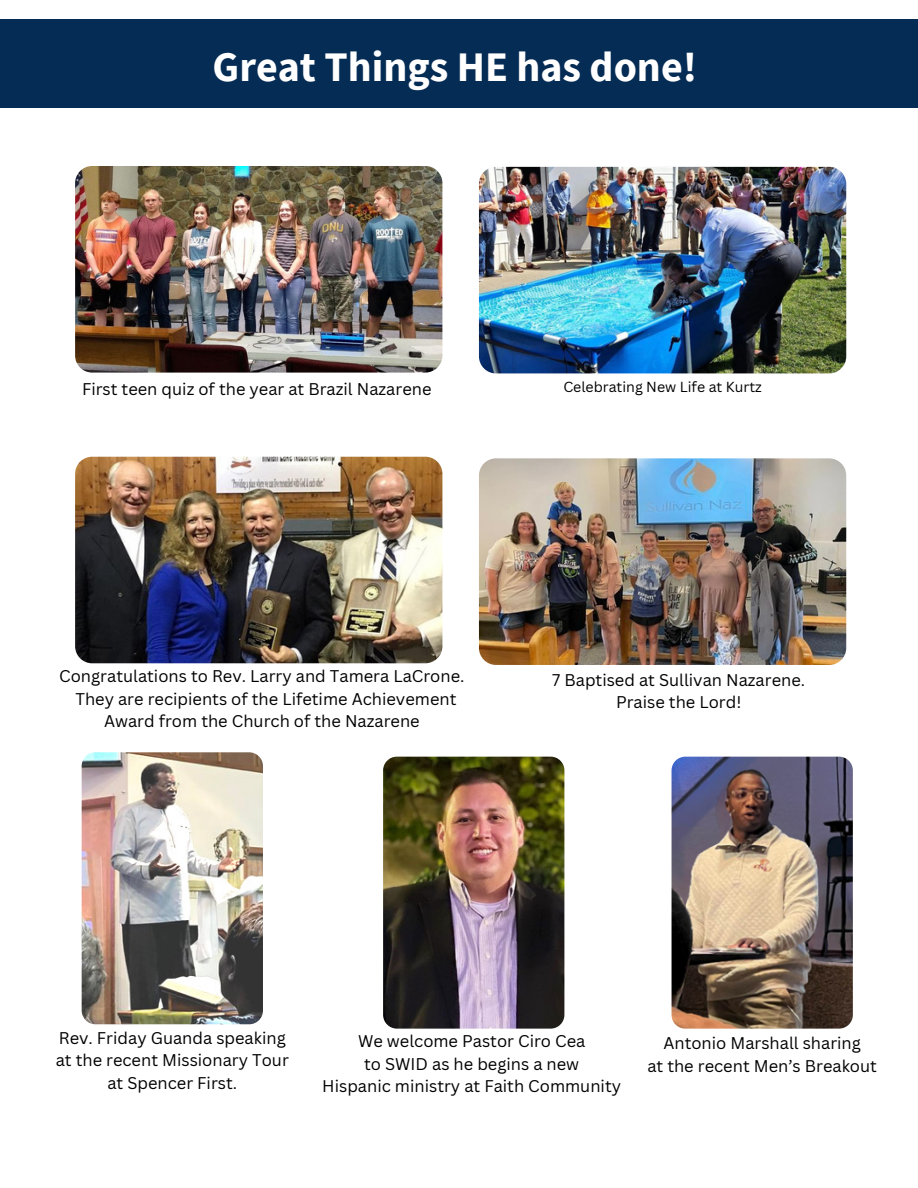
<style>
.page{position:relative;width:918px;height:1188px;background:#fff}
.page>*{position:absolute;margin:0;border:0;box-sizing:border-box;transform-origin:0 0}
.t1{font:700 42px "Source Sans Pro";color:#fff}
.t2{font:16.5px/22.5px "Canva Sans";color:#000;text-align:center}
.t3{font:14.25px "Canva Sans";color:#000}
</style>
<div class="page">
<div style="left:0;top:20px;width:918px;height:88px;background:#052c54"></div>
<img style="left:75px;top:166px;width:367px;height:207px;border-radius:17px">
<img style="left:479px;top:167px;width:367px;height:206px;border-radius:17px">
<img style="left:75px;top:457px;width:367px;height:206px;border-radius:17px">
<img style="left:479px;top:458px;width:367px;height:207px;border-radius:17px">
<img style="left:82px;top:752px;width:181px;height:272px;border-radius:14px">
<img style="left:672px;top:757px;width:181px;height:272px;border-radius:14px">
<img style="left:383px;top:757px;width:181px;height:272px;border-radius:14px">
<p class="t1" style="left:213px;top:39px;width:486px">Great Things HE has done!</p>
<p class="t2" style="left:82px;top:377px;width:351px">First teen quiz of the year at Brazil Nazarene</p>
<p class="t3" style="left:563px;top:377px;width:200px">Celebrating New Life at Kurtz</p>
<p class="t2" style="left:59px;top:665px;width:407px">Congratulations to Rev. Larry and Tamera LaCrone.<br>They are recipients of the Lifetime Achievement<br>Award from the Church of the Nazarene</p>
<p class="t2" style="left:552px;top:668px;width:254px">7 Baptised at Sullivan Nazarene.</p>
<p class="t2" style="left:616px;top:691px;width:127px">Praise the Lord!</p>
<p class="t2" style="left:59px;top:1026px;width:228px">Rev. Friday Guanda speaking</p>
<p class="t2" style="left:56px;top:1049px;width:235px">at the recent Missionary Tour</p>
<p class="t2" style="left:107px;top:1071px;width:131px">at Spencer First.</p>
<p class="t2" style="left:358px;top:1030px;width:229px">We welcome Pastor Ciro Cea</p>
<p class="t2" style="left:364px;top:1052px;width:217px">to SWID as he begins a new</p>
<p class="t2" style="left:322px;top:1075px;width:300px">Hispanic ministry at Faith Community</p>
<p class="t2" style="left:663px;top:1032px;width:199px">Antonio Marshall sharing</p>
<p class="t2" style="left:647px;top:1054px;width:231px">at the recent Men’s Breakout</p>
</div>
